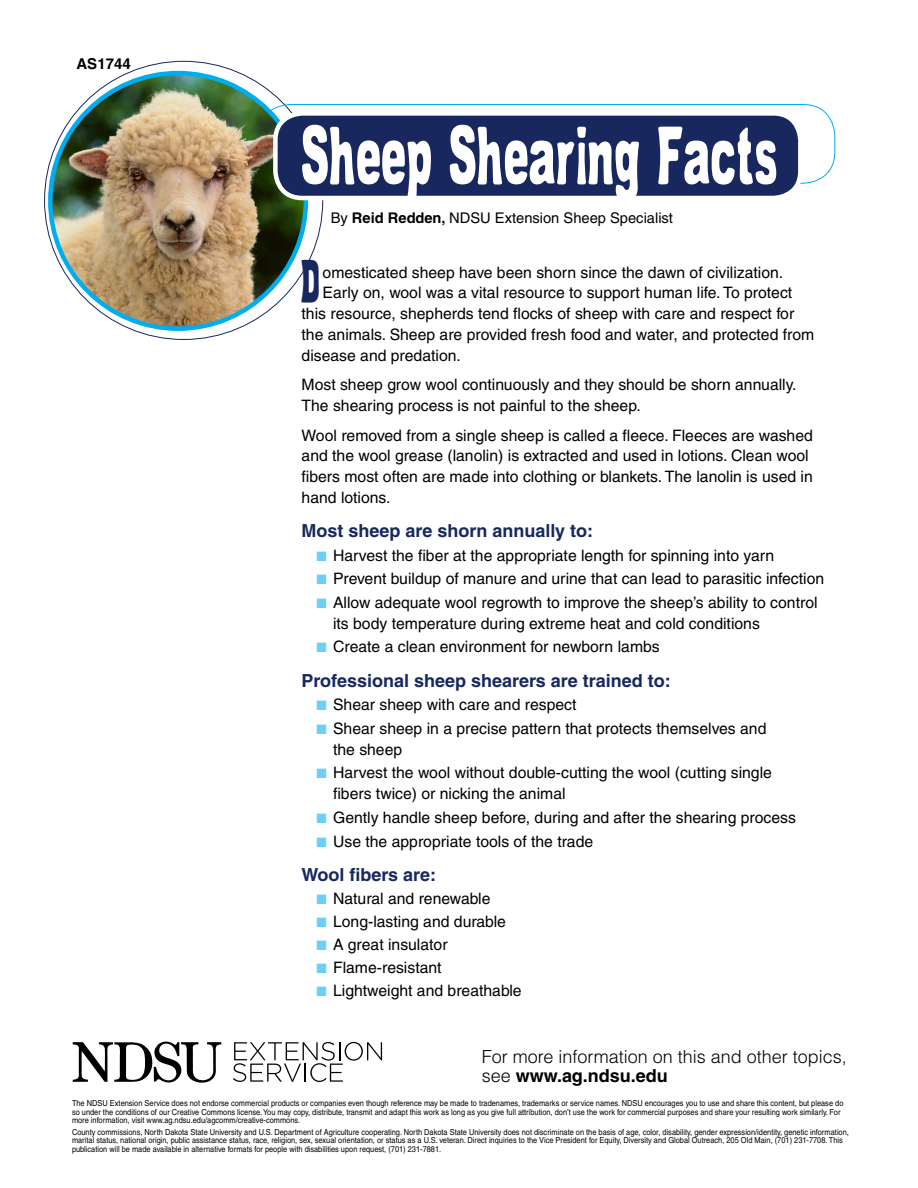
<style>
.page{position:relative;width:918px;height:1188px;background:#fff}
.page>*{position:absolute;margin:0;border:0;box-sizing:border-box;transform-origin:0 0}
.t1{font:54px "tom bombadill";color:#fff;scale:1.1 1}
.t2{font:39.9px "tom bombadill";color:#18285f}
.t3{font:700 18px "Helvetica";color:#18285f}
.t4{font:300 18px/19.5px "Helvetica";color:#000}
.t5{font:15.75px/20.7px "Helvetica";color:#000}
.t6{font:700 15px "Helvetica";color:#000}
.t7{font:14.7px "Helvetica";color:#000}
.t8{font:8.25px/8.6px "Helvetica";color:#000;scale:.9 1}
.s1{font-weight:700}
.s2{color:#6dcff6}
</style>
<div class="page">
<div style="left:258px;top:104px;width:577px;height:80px;border:1px solid #00aeef;border-radius:32px"></div>
<svg style="left:73px;top:1041px;width:148px;height:42px"></svg>
<svg style="left:233px;top:1042px;width:149px;height:40px"></svg>
<img style="left:50px;top:73px;width:256px;height:256px;border-radius:128px">
<div style="left:275px;top:113px;width:525px;height:85px;background:#18285f;border-radius:27px"></div>
<div style="left:273px;top:111px;width:530px;height:89px;border:4px solid #fff;border-radius:27px"></div>
<p class="t6" style="left:76px;top:54px;width:56px">AS1744</p>
<h1 class="t1" style="left:301px;top:123px;width:434px">Sheep Shearing Facts</h1>
<p class="t7" style="left:331px;top:210px;width:344px">By <span class="s1">Reid Redden,</span> NDSU Extension Sheep Specialist</p>
<h2 class="t2" style="left:301px;top:257px;width:20px">D</h2>
<p class="t5" style="left:323px;top:262px;width:462px">omesticated sheep have been shorn since the dawn of civilization.</p>
<p class="t5" style="left:323px;top:283px;width:471px">Early on, wool was a vital resource to support human life. To protect</p>
<p class="t5" style="left:302px;top:303px;width:494px">this resource, shepherds tend flocks of sheep with care and respect for</p>
<p class="t5" style="left:302px;top:324px;width:514px">the animals. Sheep are provided fresh food and water, and protected from</p>
<p class="t5" style="left:302px;top:345px;width:161px">disease and predation.</p>
<p class="t5" style="left:302px;top:374px;width:496px">Most sheep grow wool continuously and they should be shorn annually.<br>The shearing process is not painful to the sheep.</p>
<p class="t5" style="left:302px;top:425px;width:513px">Wool removed from a single sheep is called a fleece. Fleeces are washed and the wool grease (lanolin) is extracted and used in lotions. Clean wool fibers most often are made into clothing or blankets. The lanolin is used in hand lotions.</p>
<p class="t3" style="left:302px;top:520px;width:293px">Most sheep are shorn annually to:</p>
<p class="t5" style="left:317px;top:545px;width:459px"><span class="s2">■</span> Harvest the fiber at the appropriate length for spinning into yarn</p>
<p class="t5" style="left:317px;top:568px;width:509px"><span class="s2">■</span> Prevent buildup of manure and urine that can lead to parasitic infection</p>
<p class="t5" style="left:333px;top:592px;width:486px;text-indent:-16px"><span class="s2">■</span> Allow adequate wool regrowth to improve the sheep’s ability to control its body temperature during extreme heat and cold conditions</p>
<p class="t5" style="left:317px;top:637px;width:345px"><span class="s2">■</span> Create a clean environment for newborn lambs</p>
<p class="t3" style="left:302px;top:669px;width:371px">Professional sheep shearers are trained to:</p>
<p class="t5" style="left:317px;top:694px;width:261px"><span class="s2">■</span> Shear sheep with care and respect</p>
<p class="t5" style="left:333px;top:718px;width:435px;text-indent:-16px"><span class="s2">■</span> Shear sheep in a precise pattern that protects themselves and the sheep</p>
<p class="t5" style="left:333px;top:763px;width:440px;text-indent:-16px"><span class="s2">■</span> Harvest the wool without double-cutting the wool (cutting single fibers twice) or nicking the animal</p>
<p class="t5" style="left:317px;top:807px;width:481px"><span class="s2">■</span> Gently handle sheep before, during and after the shearing process</p>
<p class="t5" style="left:317px;top:831px;width:278px"><span class="s2">■</span> Use the appropriate tools of the trade</p>
<p class="t3" style="left:302px;top:863px;width:136px">Wool fibers are:</p>
<p class="t5" style="left:317px;top:888px;width:175px"><span class="s2">■</span> Natural and renewable</p>
<p class="t5" style="left:317px;top:911px;width:191px"><span class="s2">■</span> Long-lasting and durable</p>
<p class="t5" style="left:317px;top:934px;width:133px"><span class="s2">■</span> A great insulator</p>
<p class="t5" style="left:317px;top:957px;width:127px"><span class="s2">■</span> Flame-resistant</p>
<p class="t5" style="left:317px;top:980px;width:207px"><span class="s2">■</span> Lightweight and breathable</p>
<p class="t4" style="left:482px;top:1046px;width:367px">For more information on this and other topics, see <span class="s1">www.ag.ndsu.edu</span></p>
<p class="t8" style="left:72px;top:1099px;width:859px">The NDSU Extension Service does not endorse commercial products or companies even though reference may be made to tradenames, trademarks or service names. NDSU encourages you to use and share this content, but please do so under the conditions of our Creative Commons license. You may copy, distribute, transmit and adapt this work as long as you give full attribution, don’t use the work for commercial purposes and share your resulting work similarly. For more information, visit www.ag.ndsu.edu/agcomm/creative-commons.</p>
<p class="t8" style="left:72px;top:1128px;width:865px">County commissions, North Dakota State University and U.S. Department of Agriculture cooperating. North Dakota State University does not discriminate on the basis of age, color, disability, gender expression/identity, genetic information, marital status, national origin, public assistance status, race, religion, sex, sexual orientation, or status as a U.S. veteran. Direct inquiries to the Vice President for Equity, Diversity and Global Outreach, 205 Old Main, (701) 231-7708. This publication will be made available in alternative formats for people with disabilities upon request, (701) 231-7881.</p>
</div>
